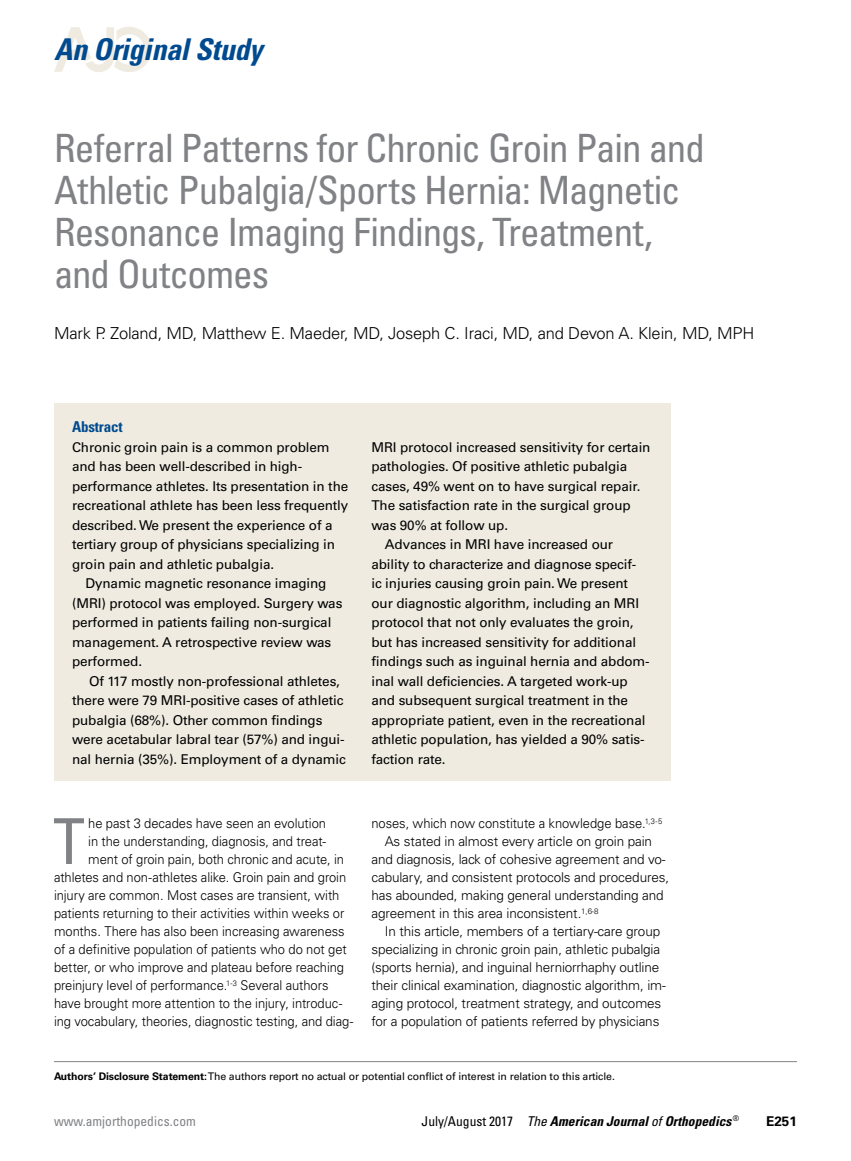
<style>
.page{position:relative;width:851px;height:1161px;background:#fff}
.page>*{position:absolute;margin:0;border:0;box-sizing:border-box;transform-origin:0 0}
.t1{font:condensed 63.3px "Univers LT Std";color:#808285}
.t2{font:condensed 39px/42px "Univers LT Std";letter-spacing:-.025em;color:#808285}
.t3{font:italic 700 condensed 30px "Univers LT Std";letter-spacing:-.01em;color:#004a8f}
.t4{font:300 16.5px "Univers LT Std";letter-spacing:-.01em;color:#000}
.t5{font:700 condensed 15px "Univers LT Std";letter-spacing:-.01em;color:#004a8f}
.t6{font:13.5px "Univers LT Std";letter-spacing:-.01em;color:#000}
.t7{font:300 13.5px "Univers LT Std";letter-spacing:-.01em;color:#000;scale:.96 1}
.t8{font:300 13.5px "Univers LT Std";letter-spacing:-.01em;color:#000}
.t9{font:italic 700 condensed 13.5px "Univers LT Std";color:#000}
.t10{font:condensed 13.5px "Univers LT Std";color:#808285}
.t11{font:700 13.5px "Univers LT Std";color:#000}
.t12{font:10.5px "Univers LT Std";letter-spacing:-.01em;color:#000}
.s1{font-weight:700}
.s2{font-weight:400;font-style:normal}
.s3{font-weight:400}
</style>
<div class="page">
<svg style="left:54px;top:27px;width:98px;height:45px"></svg>
<div style="left:54px;top:404px;width:616px;height:378px;background:#efebe1"></div>
<hr style="left:54px;top:1061px;width:742px;height:1px;background:#808285">
<h3 class="t3" style="left:54px;top:31px;width:210px">An Original Study</h3>
<h2 class="t2" style="left:54px;top:127px;width:652px">Referral Patterns for Chronic Groin Pain and Athletic Pubalgia/Sports Hernia: Magnetic Resonance Imaging Findings, Treatment, and Outcomes</h2>
<p class="t4" style="left:54px;top:324px;width:702px">Mark P. Zoland, MD, Matthew E. Maeder, MD, Joseph C. Iraci, MD, and Devon A. Klein, MD, MPH</p>
<p class="t5" style="left:72px;top:418px;width:52px">Abstract</p>
<p class="t6" style="left:72px;top:439px;width:259px">Chronic groin pain is a common problem</p>
<p class="t6" style="left:72px;top:459px;width:232px">and has been well-described in high-</p>
<p class="t6" style="left:72px;top:478px;width:278px">performance athletes. Its presentation in the</p>
<p class="t6" style="left:72px;top:498px;width:278px">recreational athlete has been less frequently</p>
<p class="t6" style="left:72px;top:517px;width:262px">described. We present the experience of a</p>
<p class="t6" style="left:72px;top:537px;width:264px">tertiary group of physicians specializing in</p>
<p class="t6" style="left:72px;top:556px;width:203px">groin pain and athletic pubalgia.</p>
<p class="t6" style="left:86px;top:576px;width:242px">Dynamic magnetic resonance imaging</p>
<p class="t6" style="left:72px;top:595px;width:272px">(MRI) protocol was employed. Surgery was</p>
<p class="t6" style="left:72px;top:615px;width:261px">performed in patients failing non-surgical</p>
<p class="t6" style="left:72px;top:634px;width:261px">management. A retrospective review was</p>
<p class="t6" style="left:72px;top:654px;width:72px">performed.</p>
<p class="t6" style="left:89px;top:673px;width:252px">Of 117 mostly non-professional athletes,</p>
<p class="t6" style="left:72px;top:692px;width:273px">there were 79 MRI-positive cases of athletic</p>
<p class="t6" style="left:72px;top:712px;width:252px">pubalgia (68%). Other common findings</p>
<p class="t6" style="left:72px;top:731px;width:274px">were acetabular labral tear (57%) and ingui-</p>
<p class="t6" style="left:72px;top:751px;width:275px">nal hernia (35%). Employment of a dynamic</p>
<p class="t6" style="left:371px;top:439px;width:280px">MRI protocol increased sensitivity for certain</p>
<p class="t6" style="left:371px;top:458px;width:257px">pathologies. Of positive athletic pubalgia</p>
<p class="t6" style="left:371px;top:478px;width:270px">cases, 49% went on to have surgical repair.</p>
<p class="t6" style="left:371px;top:497px;width:261px">The satisfaction rate in the surgical group</p>
<p class="t6" style="left:371px;top:517px;width:138px">was 90% at follow up.</p>
<p class="t6" style="left:385px;top:536px;width:230px">Advances in MRI have increased our</p>
<p class="t6" style="left:371px;top:556px;width:266px">ability to characterize and diagnose specif-</p>
<p class="t6" style="left:371px;top:575px;width:258px">ic injuries causing groin pain. We present</p>
<p class="t6" style="left:371px;top:595px;width:269px">our diagnostic algorithm, including an MRI</p>
<p class="t6" style="left:371px;top:614px;width:264px">protocol that not only evaluates the groin,</p>
<p class="t6" style="left:371px;top:634px;width:266px">but has increased sensitivity for additional</p>
<p class="t6" style="left:371px;top:653px;width:280px">findings such as inguinal hernia and abdom-</p>
<p class="t6" style="left:371px;top:673px;width:258px">inal wall deficiencies. A targeted work-up</p>
<p class="t6" style="left:371px;top:692px;width:258px">and subsequent surgical treatment in the</p>
<p class="t6" style="left:371px;top:712px;width:275px">appropriate patient, even in the recreational</p>
<p class="t6" style="left:371px;top:731px;width:275px">athletic population, has yielded a 90% satis-</p>
<p class="t6" style="left:371px;top:751px;width:76px">faction rate.</p>
<h1 class="t1" style="left:53px;top:801px;width:33px">T</h1>
<p class="t7" style="left:88px;top:815px;width:249px">he past 3 decades have seen an evolution</p>
<p class="t7" style="left:88px;top:833px;width:249px">in the understanding, diagnosis, and treat-</p>
<p class="t7" style="left:88px;top:851px;width:268px">ment of groin pain, both chronic and acute, in</p>
<p class="t7" style="left:54px;top:869px;width:306px">athletes and non-athletes alike. Groin pain and groin</p>
<p class="t7" style="left:54px;top:887px;width:299px">injury are common. Most cases are transient, with</p>
<p class="t7" style="left:54px;top:905px;width:304px">patients returning to their activities within weeks or</p>
<p class="t7" style="left:54px;top:923px;width:304px">months. There has also been increasing awareness</p>
<p class="t7" style="left:54px;top:941px;width:306px">of a definitive population of patients who do not get</p>
<p class="t7" style="left:54px;top:959px;width:304px">better, or who improve and plateau before reaching</p>
<p class="t7" style="left:54px;top:977px;width:287px">preinjury level of performance.<sup>1-3</sup> Several authors</p>
<p class="t7" style="left:54px;top:995px;width:302px">have brought more attention to the injury, introduc-</p>
<p class="t7" style="left:54px;top:1013px;width:313px">ing vocabulary, theories, diagnostic testing, and diag-</p>
<p class="t7" style="left:371px;top:815px;width:304px">noses, which now constitute a knowledge base.<sup>1,3-5</sup></p>
<p class="t8" style="left:385px;top:833px;width:268px">As stated in almost every article on groin pain</p>
<p class="t8" style="left:371px;top:851px;width:295px">and diagnosis, lack of cohesive agreement and vo-</p>
<p class="t8" style="left:371px;top:869px;width:299px">cabulary, and consistent protocols and procedures,</p>
<p class="t8" style="left:371px;top:887px;width:294px">has abounded, making general understanding and</p>
<p class="t8" style="left:371px;top:905px;width:228px">agreement in this area inconsistent.<sup>1,6-8</sup></p>
<p class="t8" style="left:385px;top:923px;width:277px">In this article, members of a tertiary-care group</p>
<p class="t8" style="left:371px;top:941px;width:290px">specializing in chronic groin pain, athletic pubalgia</p>
<p class="t8" style="left:371px;top:959px;width:289px">(sports hernia), and inguinal herniorrhaphy outline</p>
<p class="t8" style="left:371px;top:977px;width:296px">their clinical examination, diagnostic algorithm, im-</p>
<p class="t8" style="left:371px;top:995px;width:291px">aging protocol, treatment strategy, and outcomes</p>
<p class="t8" style="left:371px;top:1013px;width:289px">for a population of patients referred by physicians</p>
<p class="t12" style="left:54px;top:1070px;width:562px"><span class="s1">Authors’ Disclosure Statement:</span> The authors report no actual or potential conflict of interest in relation to this article.</p>
<p class="t10" style="left:54px;top:1112px;width:143px">www.amjorthopedics.com</p>
<p class="t9" style="left:421px;top:1113px;width:319px"><span class="s2">July/August 2017</span> <span class="s3">The</span> American Journal <span class="s3">of</span> Orthopedics <sup>®</sup></p>
<p class="t11" style="left:766px;top:1113px;width:32px">E251</p>
</div>
